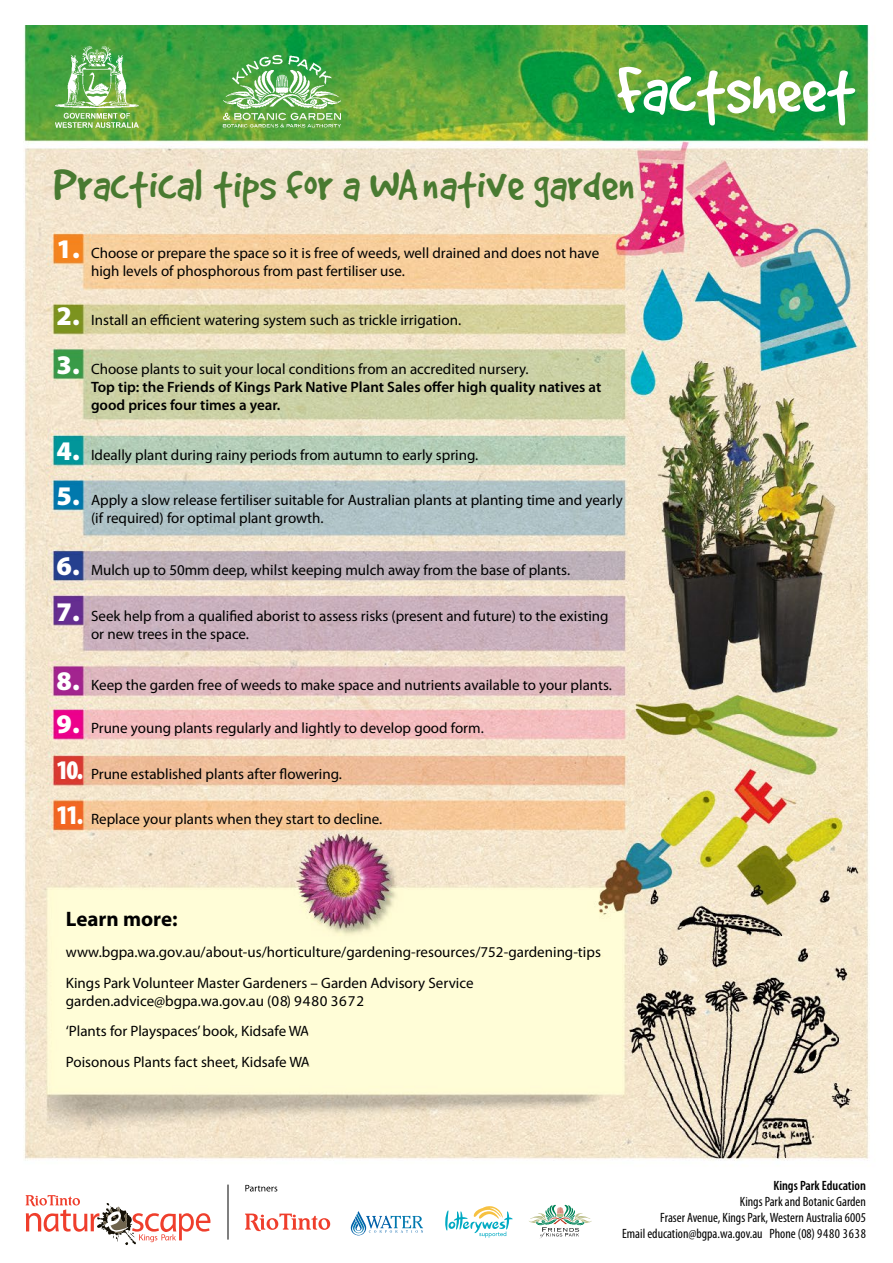
<style>
.page{position:relative;width:893px;height:1263px;background:#fff}
.page>*{position:absolute;margin:0;border:0;box-sizing:border-box;transform-origin:0 0}
.Factsheet{font:72px "Good Dog Plain";letter-spacing:.01em;color:#fff}
.Factsheet-2{font:48px "Good Dog Plain";letter-spacing:.01em;color:#497a31}
.common_name{font:700 21px "Myriad Pro";color:#000}
.common_name-2{font:15px/18px "Myriad Pro";color:#000}
.common_name-3{font:600 15px/18px "Myriad Pro";color:#000}
.t1{font:condensed 13.5px/16.2px "Myriad Pro";color:#000;text-align:right}
.t2{font:600 condensed 13.5px "Myriad Pro";color:#000}
.s1{color:#41ad49}
.s2{font-size:60px;color:#e9d8c5}
.s3{font-weight:900;font-size:27px;color:#fff}
.s4{font-weight:900;font-stretch:condensed;font-size:27px;color:#fff}
.s5{color:#fffac8}
.s6{color:#fff}
</style>
<div class="page">
<img style="left:24px;top:26px;width:846px;height:1135px">
<img style="left:54px;top:45px;width:299px;height:88px">
<svg style="left:245px;top:1213px;width:85px;height:18px"></svg>
<svg style="left:445px;top:1206px;width:68px;height:32px"></svg>
<svg style="left:351px;top:1211px;width:72px;height:24px"></svg>
<svg style="left:529px;top:1205px;width:63px;height:33px"></svg>
<hr style="left:228px;top:1184px;width:1px;height:55px;background:#000">
<svg style="left:245px;top:1185px;width:32px;height:6px"></svg>
<svg style="left:26px;top:1195px;width:184px;height:50px"></svg>
<p class="Factsheet" style="left:616px;top:55px;width:252px">Factsheet<span class="s1">.</span></p>
<p class="Factsheet-2" style="left:54px;top:162px;width:593px">Practical tips for a W A native garden<span class="s2">.</span></p>
<p class="common_name-2" style="left:91px;top:244px;width:510px;text-indent:-34px"><span class="s3">1.</span> Choose or prepare the space so it is free of weeds, well drained and does not have high levels of phosphorous from past fertiliser use.</p>
<p class="common_name-2" style="left:57px;top:311px;width:406px"><span class="s3">2.</span> Install an efficient watering system such as trickle irrigation.</p>
<p class="common_name-2" style="left:57px;top:361px;width:474px"><span class="s3">3.</span> Choose plants to suit your local conditions from an accredited nursery.</p>
<p class="common_name-3" style="left:91px;top:379px;width:512px">Top tip: the Friends of Kings Park Native Plant Sales offer high quality natives at good prices four times a year.</p>
<p class="common_name-2" style="left:57px;top:446px;width:423px"><span class="s3">4.</span> Ideally plant during rainy periods from autumn to early spring.</p>
<p class="common_name-2" style="left:91px;top:491px;width:533px;text-indent:-34px"><span class="s3">5.</span> Apply a slow release fertiliser suitable for Australian plants at planting time and yearly (if required) for optimal plant growth.</p>
<p class="common_name-2" style="left:57px;top:561px;width:515px"><span class="s3">6.</span> Mulch up to 50mm deep, whilst keeping mulch away from the base of plants.</p>
<p class="common_name-2" style="left:91px;top:607px;width:519px;text-indent:-34px"><span class="s3">7.</span> Seek help from a qualified aborist to assess risks (present and future) to the existing or new trees in the space.</p>
<p class="common_name-2" style="left:57px;top:676px;width:557px"><span class="s3">8.</span> Keep the garden free of weeds to make space and nutrients available to your plants.</p>
<p class="common_name-2" style="left:57px;top:719px;width:429px"><span class="s3">9.</span> Prune young plants regularly and lightly to develop good form.</p>
<p class="common_name-2" style="left:57px;top:765px;width:287px"><span class="s4">10.</span> Prune established plants after flowering.</p>
<p class="common_name-2" style="left:57px;top:810px;width:327px"><span class="s4">11.</span> Replace your plants when they start to decline.</p>
<p class="common_name" style="left:66px;top:907px;width:113px">Learn more:</p>
<p class="common_name-2" style="left:66px;top:943px;width:539px">www.bgpa.wa.gov.au/about-us/horticulture/gardening-resources/752-gardening-tips<span class="s5">.</span></p>
<p class="common_name-2" style="left:66px;top:974px;width:409px">Kings Park Volunteer Master Gardeners – Garden Advisory Service garden.advice@bgpa.wa.gov.au (0 8) 9 4 8 0 3 6 7 2<span class="s5">.</span></p>
<p class="common_name-2" style="left:66px;top:1022px;width:246px">‘Plants for Playspaces’ book, Kidsafe W A<span class="s5">.</span></p>
<p class="common_name-2" style="left:66px;top:1053px;width:246px">Poisonous Plants fact sheet, Kidsafe W A<span class="s5">.</span></p>
<p class="t2" style="left:773px;top:1178px;width:94px">Kings Park Education</p>
<p class="t1" style="left:660px;top:1194px;width:207px">Kings Park and Botanic Garden<br>Fraser Avenue, Kings Park, Western Australia 6 0 0 5</p>
<p class="t1" style="left:622px;top:1226px;width:245px">Email education@bgpa.wa.gov.au<span class="s6">.</span> Phone (0 8) 9 4 8 0<span class="s6">.</span> 3 6 3 8</p>
</div>
